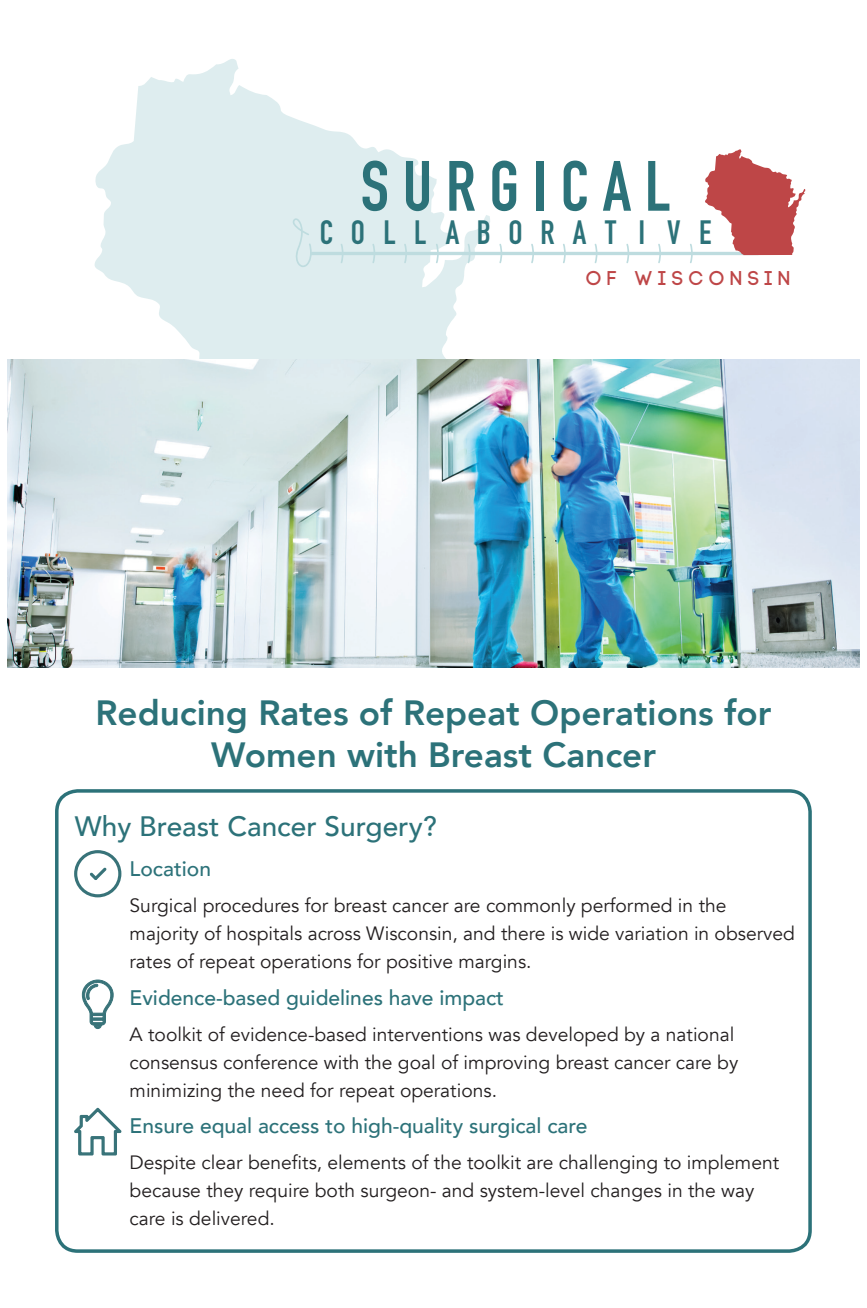
<style>
.page{position:relative;width:867px;height:1308px;background:#fff}
.page>*{position:absolute;margin:0;border:0;box-sizing:border-box;transform-origin:0 0}
.t1{font:700 69.83px "DIN Condensed";letter-spacing:.195em;color:#2c7279}
.t2{font:800 35px/42px "Avenir";color:#2c7279;text-align:center}
.t3{font:700 33.25px "DIN Condensed";letter-spacing:.555em;color:#2c7279}
.t4{font:500 28px "Avenir";color:#2c7279}
.t5{font:500 21px "Avenir";color:#2c7279}
.t6{font:700 19.95px "Code";letter-spacing:.3em;color:#be4647}
.t7{font:19.25px/28px "Avenir";color:#231f20}
</style>
<div class="page">
<svg style="left:94px;top:59px;width:396px;height:300px;fill:#deedef"></svg>
<div style="left:55px;top:789px;width:756px;height:463px;border:4px solid #2c7279;border-radius:21px"></div>
<img style="left:8px;top:359px;width:850px;height:309px">
<hr style="left:310px;top:252px;width:449px;height:3px;background:#bedcdf;border-radius:2px">
<svg style="left:340px;top:244px;width:3px;height:19px"></svg>
<svg style="left:372px;top:244px;width:3px;height:19px"></svg>
<svg style="left:404px;top:244px;width:3px;height:19px"></svg>
<svg style="left:435px;top:244px;width:3px;height:19px"></svg>
<svg style="left:467px;top:244px;width:3px;height:19px"></svg>
<svg style="left:499px;top:244px;width:3px;height:19px"></svg>
<svg style="left:531px;top:244px;width:3px;height:19px"></svg>
<svg style="left:562px;top:244px;width:3px;height:19px"></svg>
<svg style="left:594px;top:244px;width:3px;height:19px"></svg>
<svg style="left:626px;top:244px;width:3px;height:19px"></svg>
<svg style="left:658px;top:244px;width:2px;height:19px"></svg>
<svg style="left:689px;top:244px;width:3px;height:19px"></svg>
<svg style="left:292px;top:218px;width:19px;height:49px"></svg>
<svg style="left:704px;top:149px;width:101px;height:106px"></svg>
<svg style="left:74px;top:850px;width:47px;height:47px"></svg>
<svg style="left:74px;top:1107px;width:47px;height:48px"></svg>
<svg style="left:82px;top:979px;width:31px;height:49px"></svg>
<p class="t1" style="left:360px;top:145px;width:311px">SURGICAL</p>
<p class="t3" style="left:319px;top:212px;width:393px">COLLABORAT IVE</p>
<p class="t6" style="left:586px;top:268px;width:205px">OF WISCONSIN</p>
<p class="t2" style="left:95px;top:692px;width:677px">Reducing Rates of Repeat Operations for<br>Women with Breast Cancer</p>
<p class="t4" style="left:75px;top:802px;width:363px">Why Breast Cancer Surgery?</p>
<p class="t5" style="left:129px;top:850px;width:83px">Location</p>
<p class="t7" style="left:129px;top:891px;width:666px">Surgical procedures for breast cancer are commonly performed in the majority of hospitals across Wisconsin, and there is wide variation in observed rates of repeat operations for positive margins.</p>
<p class="t5" style="left:129px;top:979px;width:376px">Evidence-based guidelines have impact</p>
<p class="t7" style="left:129px;top:1020px;width:610px">A toolkit of evidence-based interventions was developed by a national consensus conference with the goal of improving breast cancer care by minimizing the need for repeat operations.</p>
<p class="t5" style="left:129px;top:1107px;width:459px">Ensure equal access to high-quality surgical care</p>
<p class="t7" style="left:129px;top:1148px;width:651px">Despite clear benefits, elements of the toolkit are challenging to implement because they require both surgeon- and system-level changes in the way care is delivered.</p>
</div>
